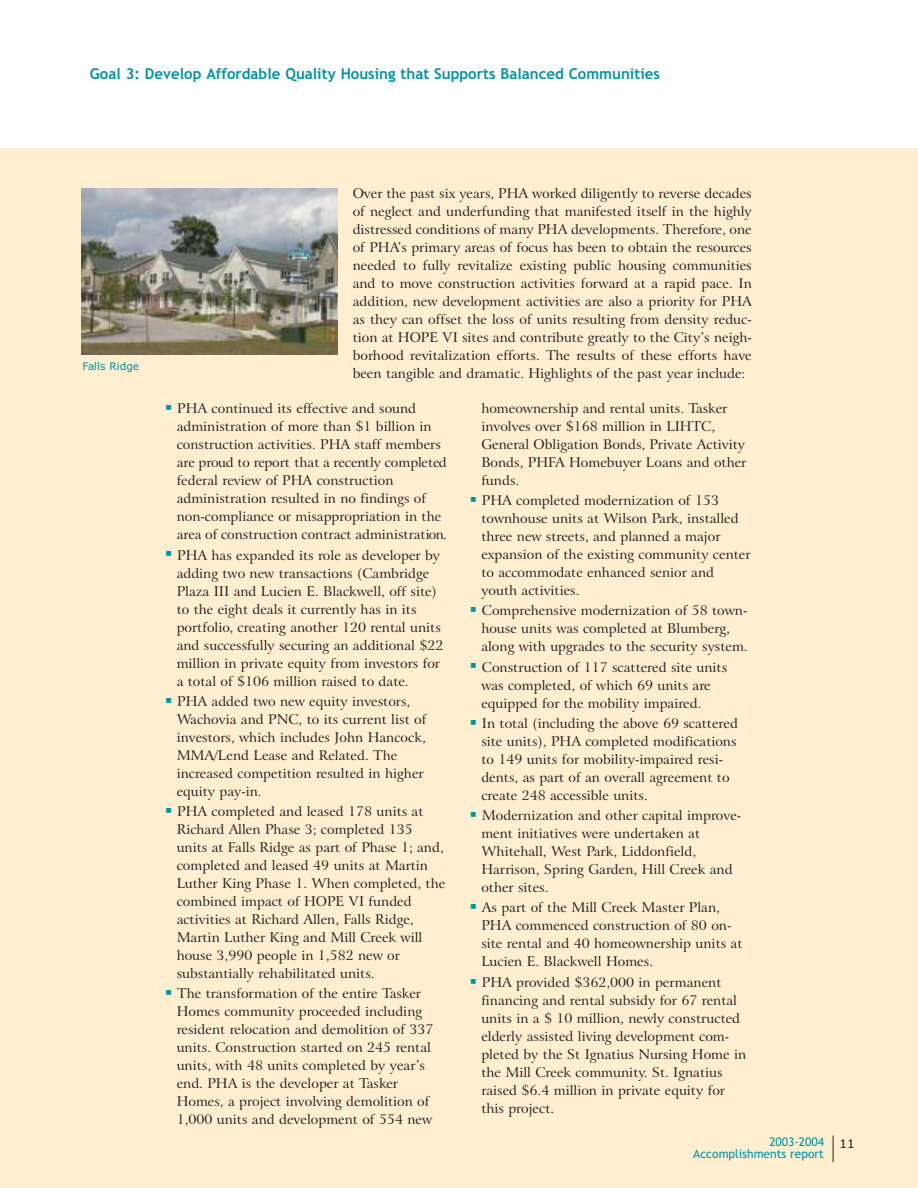
<style>
.page{position:relative;width:918px;height:1188px;background:#fff}
.page>*{position:absolute;margin:0;border:0;box-sizing:border-box;transform-origin:0 0}
.t1{font:700 15px "Trebuchet MS";color:#0093a4}
.t2{font:13.5px/18px "Arrus BT";color:#231f1f}
.t3{font:12px "Trebuchet MS";color:#0093a4}
.t4{font:12px "Verdana";color:#231f1f}
.t5{font:10.5px "Verdana";color:#0093a4}
</style>
<div class="page">
<div style="left:0;top:148px;width:918px;height:1040px;background:#ffeecf"></div>
<svg style="left:833px;top:1136px;width:1px;height:26px"></svg>
<img style="left:81px;top:189px;width:257px;height:166px">
<p class="t1" style="left:90px;top:67px;width:572px">Goal 3: Develop Affordable Quality Housing that Supports Balanced Communities</p>
<p class="t5" style="left:82px;top:362px;width:58px">Falls Ridge</p>
<p class="t2" style="left:353px;top:186px;width:401px;text-align:justify">Over the past six years, PHA worked diligently to reverse decades of neglect and underfunding that manifested itself in the highly distressed conditions of many PHA developments. Therefore, one of PHA’s primary areas of focus has been to obtain the resources needed to fully revitalize existing public housing communities and to move construction activities forward at a rapid pace. In addition, new development activities are also a priority for PHA as they can offset the loss of units resulting from density reduc&shy;tion at HOPE VI sites and contribute greatly to the City’s neigh&shy;borhood revitalization efforts. The results of these efforts have been tangible and dramatic. Highlights of the past year include:</p>
<p class="t2" style="left:177px;top:401px;width:272px;text-indent:-10px"><sup>■</sup> PHA continued its effective and sound administration of more than $1 billion in construction activities. PHA staff members are proud to report that a recently completed federal review of PHA construction administration resulted in no findings of non-compliance or misappropriation in the area of construction contract administration.</p>
<p class="t2" style="left:177px;top:548px;width:268px;text-indent:-10px"><sup>■</sup> PHA has expanded its role as developer by adding two new transactions (Cambridge Plaza III and Lucien E. Blackwell, off site) to the eight deals it currently has in its portfolio, creating another 120 rental units and successfully securing an additional $22 million in private equity from investors for a total of $106 million raised to date.</p>
<p class="t2" style="left:177px;top:694px;width:251px;text-indent:-10px"><sup>■</sup> PHA added two new equity investors, Wachovia and PNC, to its current list of investors, which includes John Hancock, MMA/Lend Lease and Related. The increased competition resulted in higher equity pay-in.</p>
<p class="t2" style="left:177px;top:804px;width:270px;text-indent:-10px"><sup>■</sup> PHA completed and leased 178 units at Richard Allen Phase 3; completed 135 units at Falls Ridge as part of Phase 1; and, completed and leased 49 units at Martin Luther King Phase 1. When completed, the combined impact of HOPE VI funded activities at Richard Allen, Falls Ridge, Martin Luther King and Mill Creek will house 3,990 people in 1,582 new or substantially rehabilitated units.</p>
<p class="t2" style="left:177px;top:986px;width:258px;text-indent:-10px"><sup>■</sup> The transformation of the entire Tasker Homes community proceeded including resident relocation and demolition of 337 units. Construction started on 245 rental units, with 48 units completed by year’s end. PHA is the developer at Tasker Homes, a project involving demolition of 1,000 units and development of 554 new</p>
<p class="t2" style="left:481px;top:401px;width:267px">homeownership and rental units. Tasker involves over $168 million in LIHTC, General Obligation Bonds, Private Activity Bonds, PHFA Homebuyer Loans and other funds.</p>
<p class="t2" style="left:481px;top:493px;width:271px;text-indent:-10px"><sup>■</sup> PHA completed modernization of 153 townhouse units at Wilson Park, installed three new streets, and planned a major expansion of the existing community center to accommodate enhanced senior and youth activities.</p>
<p class="t2" style="left:481px;top:603px;width:268px;text-indent:-10px"><sup>■</sup> Comprehensive modernization of 58 town&shy;house units was completed at Blumberg, along with upgrades to the security system.</p>
<p class="t2" style="left:481px;top:660px;width:247px;text-indent:-10px"><sup>■</sup> Construction of 117 scattered site units was completed, of which 69 units are equipped for the mobility impaired.</p>
<p class="t2" style="left:481px;top:716px;width:258px;text-indent:-10px"><sup>■</sup> In total (including the above 69 scattered site units), PHA completed modifications to 149 units for mobility-impaired resi&shy;dents, as part of an overall agreement to create 248 accessible units.</p>
<p class="t2" style="left:481px;top:808px;width:261px;text-indent:-10px"><sup>■</sup> Modernization and other capital improve&shy;ment initiatives were undertaken at Whitehall, West Park, Liddonfield, Harrison, Spring Garden, Hill Creek and other sites.</p>
<p class="t2" style="left:481px;top:900px;width:263px;text-indent:-10px"><sup>■</sup> As part of the Mill Creek Master Plan, PHA commenced construction of 80 on&shy;site rental and 40 homeownership units at Lucien E. Blackwell Homes.</p>
<p class="t2" style="left:481px;top:975px;width:266px;text-indent:-10px"><sup>■</sup> PHA provided $362,000 in permanent financing and rental subsidy for 67 rental units in a $ 10 million, newly constructed elderly assisted living development com&shy;pleted by the St Ignatius Nursing Home in the Mill Creek community. St. Ignatius raised $6.4 million in private equity for this project.</p>
<p class="t3" style="left:769px;top:1137px;width:56px">2003-2004</p>
<p class="t4" style="left:840px;top:1139px;width:17px">11</p>
<p class="t3" style="left:693px;top:1149px;width:132px">Accomplishments report</p>
</div>
